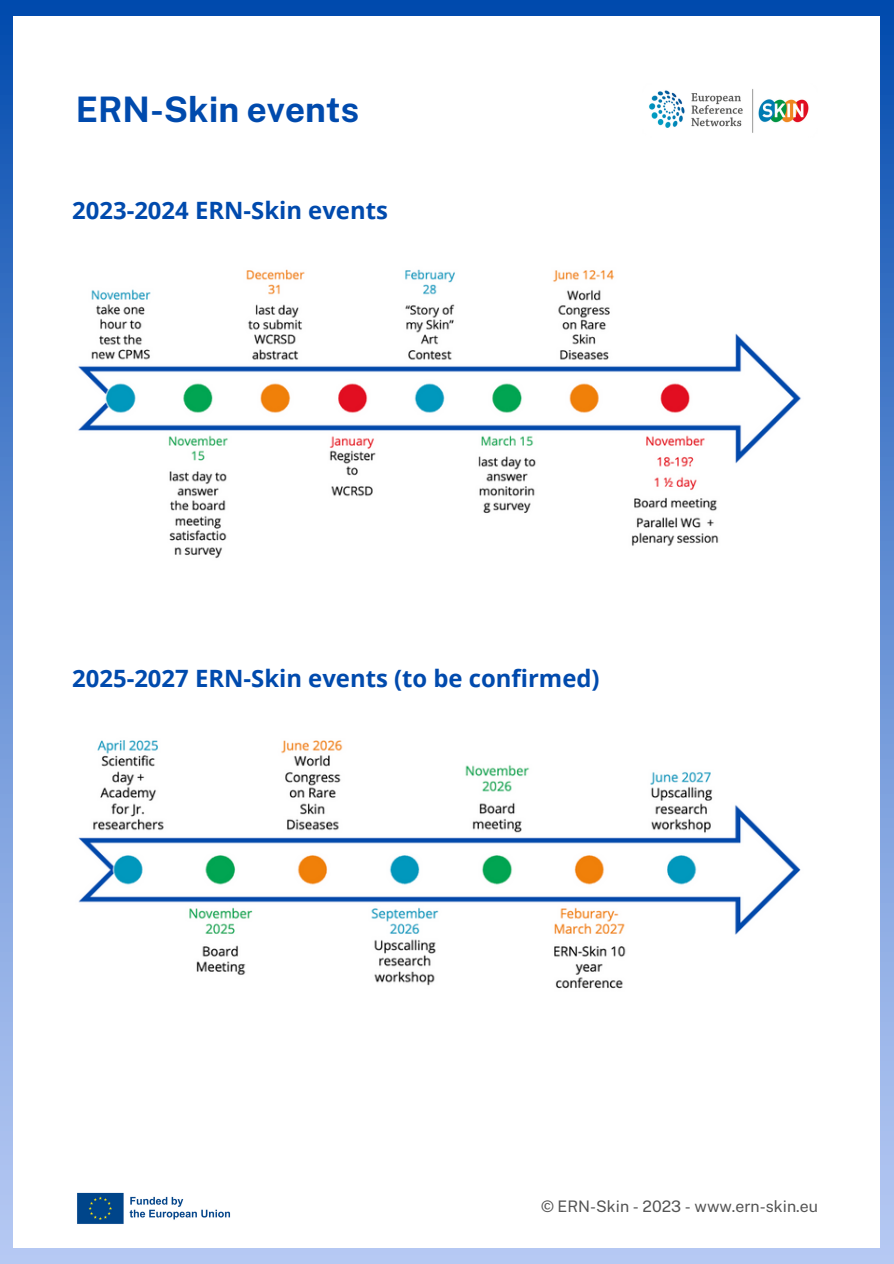
<style>
.page{position:relative;width:894px;height:1264px;background:#fff}
.page>*{position:absolute;margin:0;border:0;box-sizing:border-box;transform-origin:0 0}
.t1{font:700 35.1px "Public Sans";color:#004aad}
.t2{font:700 23.85px "Open Sans";color:#004aad}
.t3{font:15.9px "Public Sans";color:#545454}
</style>
<div class="page">
<div style="left:0;top:0;width:893px;height:1263px;background:linear-gradient(to bottom,#084fb0,#bfcff7)"></div>
<div style="left:14px;top:16px;width:865px;height:1231px;background:#fff"></div>
<img style="left:649px;top:89px;width:160px;height:44px">
<img style="left:78px;top:740px;width:723px;height:249px">
<img style="left:78px;top:269px;width:723px;height:289px">
<img style="left:77px;top:1192px;width:154px;height:32px">
<p class="t1" style="left:76px;top:88px;width:285px">ERN-Skin events</p>
<p class="t2" style="left:72px;top:193px;width:317px">2023-2024 ERN-Skin events</p>
<p class="t2" style="left:72px;top:661px;width:529px">2025-2027 ERN-Skin events (to be confirmed)</p>
<p class="t3" style="left:541px;top:1197px;width:278px">© ERN-Skin - 2023 - www.ern-skin.eu</p>
</div>
